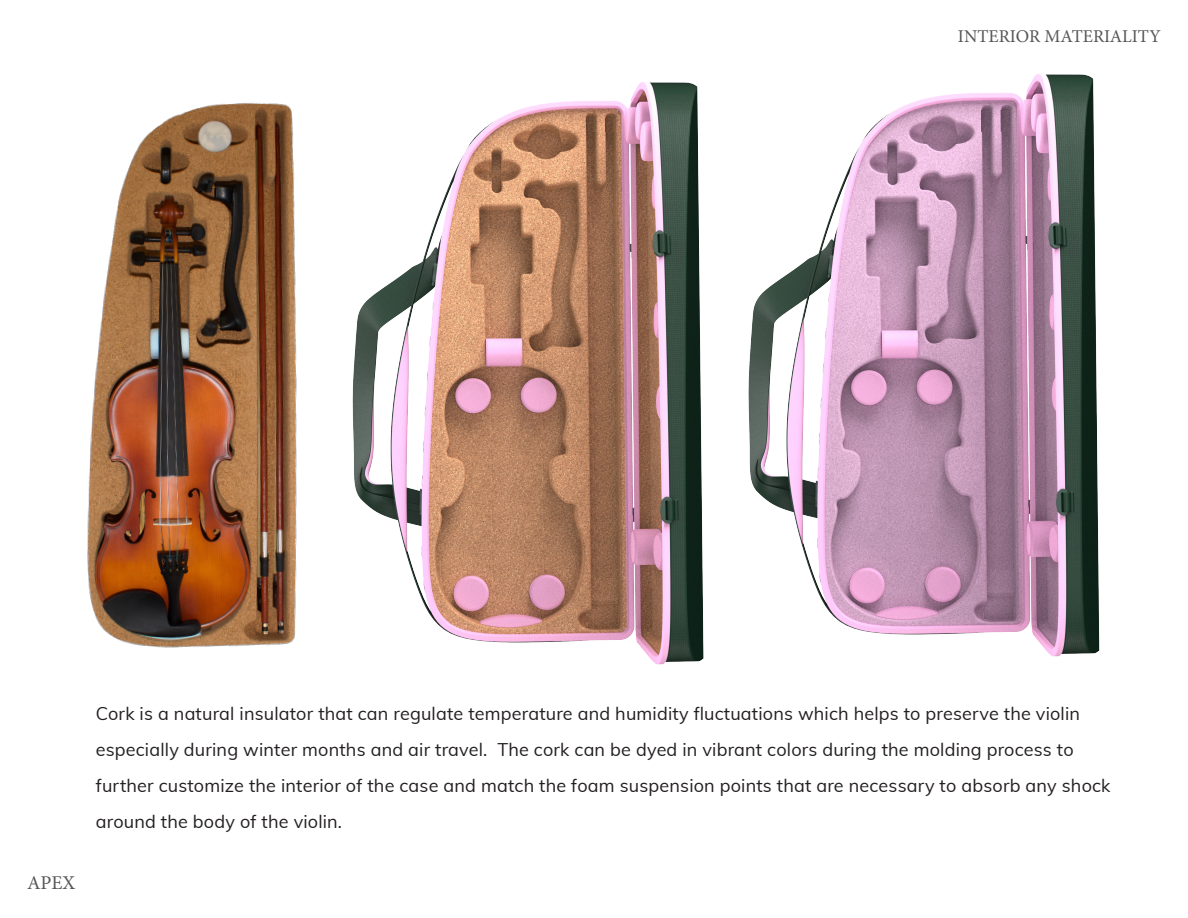
<style>
.page{position:relative;width:1188px;height:918px;background:#fff}
.page>*{position:absolute;margin:0;border:0;box-sizing:border-box;transform-origin:0 0}
.t1{font:19.5px "Minion Pro";color:#555657}
.t2{font:18px/36px "Muli";letter-spacing:.01em;color:#231f20}
.t3{font:18px "Minion Pro";color:#555657}
</style>
<div class="page">
<img style="left:748px;top:74px;width:352px;height:583px">
<img style="left:984px;top:607px;width:30px;height:11px">
<img style="left:982px;top:111px;width:8px;height:20px">
<img style="left:1001px;top:111px;width:8px;height:20px">
<img style="left:352px;top:82px;width:352px;height:583px">
<img style="left:586px;top:615px;width:33px;height:13px">
<svg style="left:605px;top:118px;width:9px;height:13px"></svg>
<svg style="left:586px;top:118px;width:8px;height:13px"></svg>
<img style="left:87px;top:102px;width:210px;height:546px">
<p class="t3" style="left:958px;top:24px;width:205px">INTERIOR MATERIALITY</p>
<p class="t1" style="left:27px;top:870px;width:50px">APEX</p>
<p class="t2" style="left:96px;top:695px;width:1016px">Cork is a natural insulator that can regulate temperature and humidity fluctuations which helps to preserve the violin especially during winter months and air travel. The cork can be dyed in vibrant colors during the molding process to further customize the interior of the case and match the foam suspension points that are necessary to absorb any shock around the body of the violin.</p>
</div>
